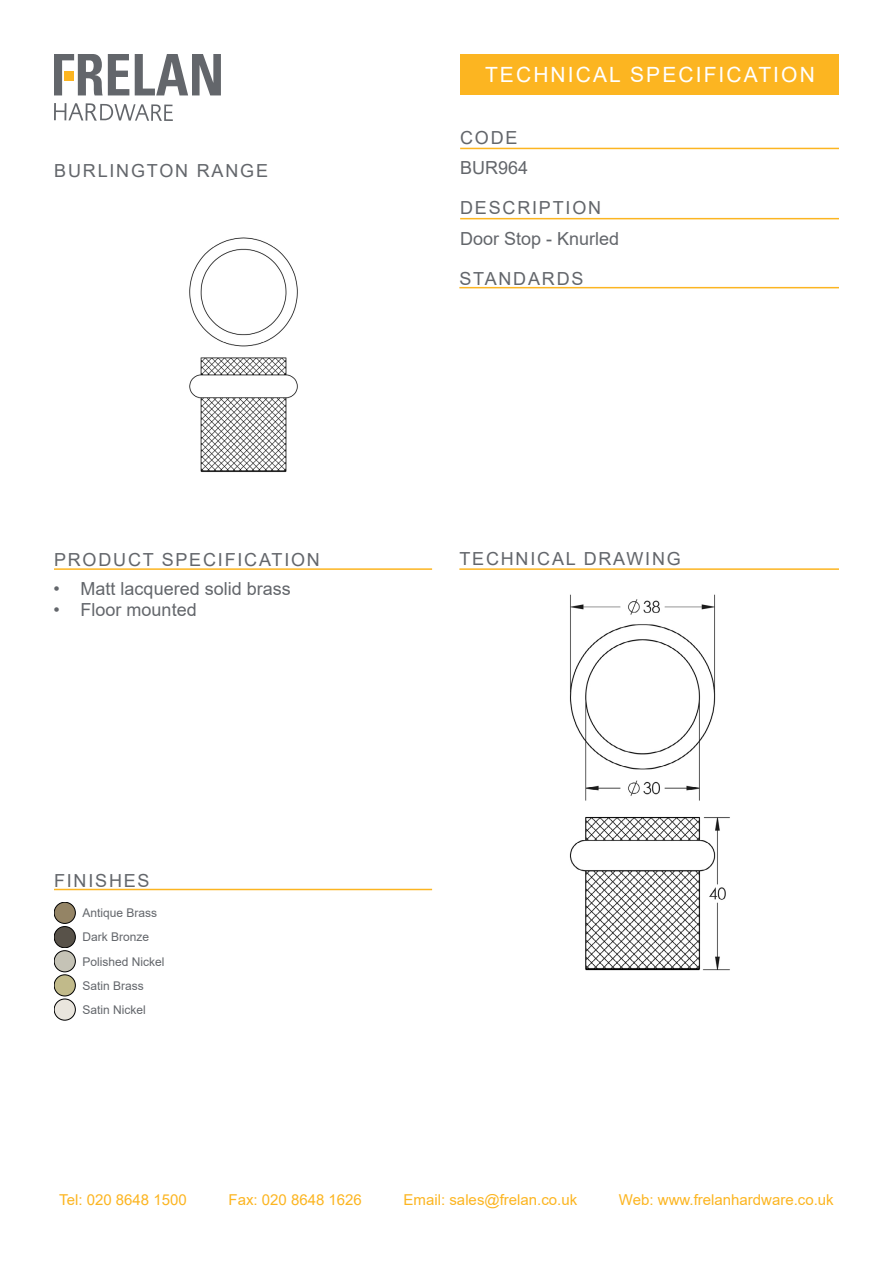
<style>
.page{position:relative;width:893px;height:1263px;background:#fff}
.page>*{position:absolute;margin:0;border:0;box-sizing:border-box;transform-origin:0 0}
.t1{font:21px "Arial";letter-spacing:.1em;color:#fff}
.t2{font:18px "Arial";letter-spacing:.1em;color:#63666b}
.t3{font:18px "Arial";color:#63666b}
.t4{font:15px "Arial";color:#fcb521}
.t5{font:12px/24.2px "Arial";color:#63666b}
</style>
<div class="page">
<svg style="left:54px;top:103px;width:119px;height:18px"></svg>
<svg style="left:54px;top:54px;width:75px;height:41px"></svg>
<svg style="left:135px;top:54px;width:86px;height:41px"></svg>
<div style="left:65px;top:71px;width:9px;height:9px;background:#fcb521"></div>
<div style="left:461px;top:54px;width:378px;height:40px;background:#fcb521"></div>
<hr style="left:460px;top:148px;width:379px;height:1px;background:#fcb521">
<hr style="left:460px;top:218px;width:379px;height:1px;background:#fcb521">
<hr style="left:54px;top:889px;width:378px;height:1px;background:#fcb521">
<hr style="left:459px;top:287px;width:380px;height:1px;background:#fcb521">
<hr style="left:459px;top:568px;width:380px;height:2px;background:#fcb521">
<hr style="left:54px;top:568px;width:378px;height:2px;background:#fcb521">
<div style="left:54px;top:902px;width:21px;height:21px;background:#948465;border-radius:50%"></div>
<div style="left:54px;top:902px;width:22px;height:22px;border:1px solid #000;border-radius:50%"></div>
<div style="left:54px;top:926px;width:21px;height:22px;background:#585249;border-radius:50%"></div>
<div style="left:54px;top:926px;width:22px;height:22px;border:1px solid #000;border-radius:50%"></div>
<div style="left:54px;top:975px;width:21px;height:21px;background:#c1ba8a;border-radius:50%"></div>
<div style="left:54px;top:974px;width:22px;height:22px;border:1px solid #000;border-radius:50%"></div>
<div style="left:54px;top:951px;width:21px;height:21px;background:#c5c3b6;border-radius:50%"></div>
<div style="left:54px;top:950px;width:22px;height:22px;border:1px solid #000;border-radius:50%"></div>
<div style="left:54px;top:999px;width:21px;height:21px;background:#e9e5dd;border-radius:50%"></div>
<div style="left:54px;top:999px;width:22px;height:21px;border:1px solid #000;border-radius:50%"></div>
<img style="left:569px;top:594px;width:161px;height:377px">
<img style="left:189px;top:237px;width:109px;height:235px">
<p class="t1" style="left:485px;top:60px;width:331px">TECHNICAL SPECIFICATION</p>
<p class="t2" style="left:54px;top:158px;width:215px">BURLINGTON RANGE</p>
<p class="t2" style="left:54px;top:548px;width:267px">PRODUCT SPECIFICATION</p>
<p class="t3" style="left:54px;top:576px;width:239px">• Matt lacquered solid brass</p>
<p class="t3" style="left:54px;top:597px;width:145px">• Floor mounted</p>
<p class="t2" style="left:54px;top:868px;width:97px">FINISHES</p>
<p class="t5" style="left:82px;top:901px;width:76px">Antique Brass<br>Dark Bronze</p>
<p class="t5" style="left:82px;top:973px;width:63px">Satin Brass</p>
<p class="t5" style="left:82px;top:949px;width:84px">Polished Nickel</p>
<p class="t5" style="left:82px;top:997px;width:65px">Satin Nickel</p>
<p class="t2" style="left:460px;top:125px;width:59px">CODE</p>
<p class="t2" style="left:460px;top:156px;width:70px">BUR964</p>
<p class="t2" style="left:460px;top:196px;width:143px">DESCRIPTION</p>
<p class="t3" style="left:460px;top:226px;width:161px">Door Stop - Knurled</p>
<p class="t2" style="left:459px;top:267px;width:126px">STANDARDS</p>
<p class="t2" style="left:459px;top:546px;width:223px">TECHNICAL DRAWING</p>
<p class="t4" style="left:59px;top:1189px;width:129px">Tel: 020 8648 1500</p>
<p class="t4" style="left:228px;top:1189px;width:135px">Fax: 020 8648 1626</p>
<p class="t4" style="left:404px;top:1189px;width:175px">Email: sales@frelan.co.uk</p>
<p class="t4" style="left:619px;top:1189px;width:216px">Web: www.frelanhardware.co.uk</p>
</div>
